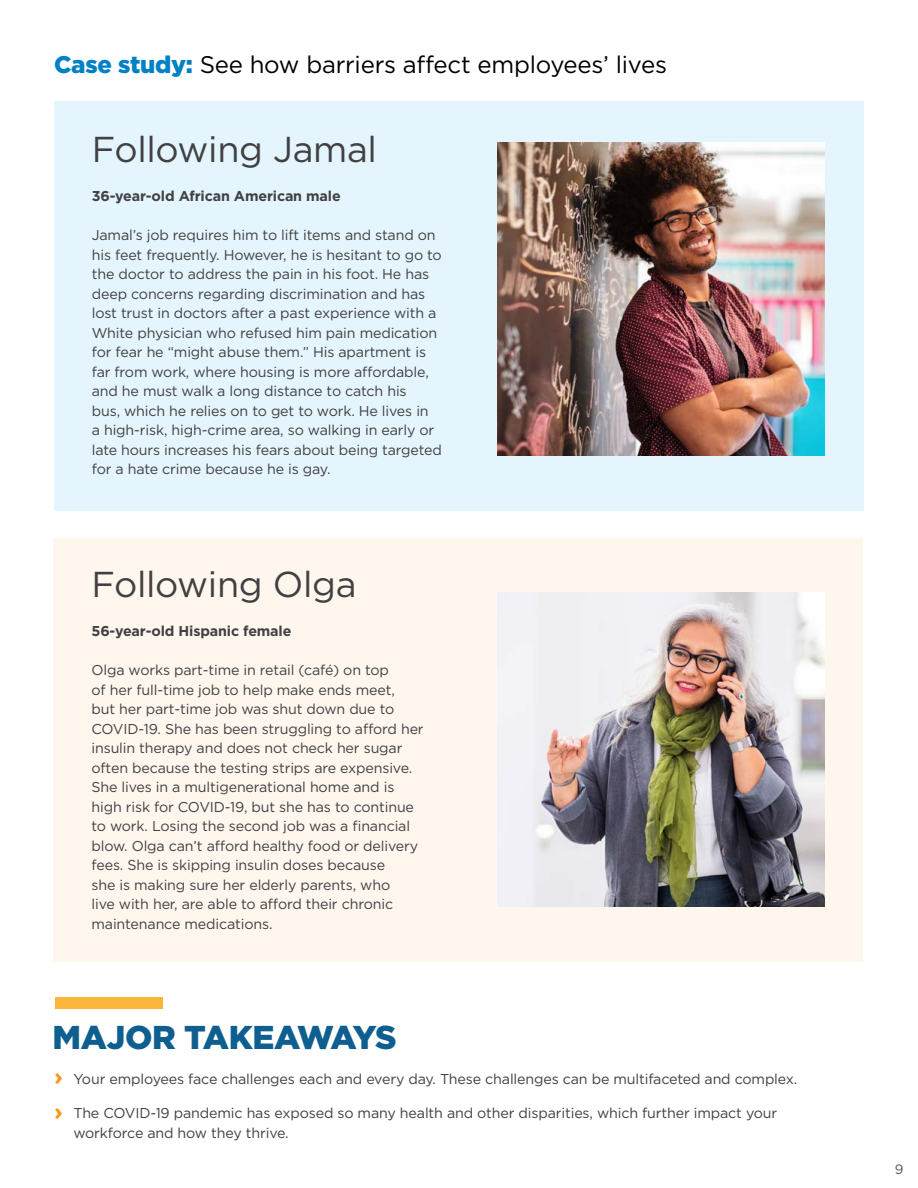
<style>
.page{position:relative;width:918px;height:1188px;background:#fff}
.page>*{position:absolute;margin:0;border:0;box-sizing:border-box;transform-origin:0 0}
.t1{font:36px "Gotham";letter-spacing:-.01em;color:#414042}
.t2{font:900 33px "Gotham";letter-spacing:-.01em;color:#0e5f8f}
.t3{font:24px "Gotham";letter-spacing:-.01em;color:#000}
.t4{font:14.25px/19.5px "Gotham";letter-spacing:-.01em;color:#414042}
.t5{font:700 14.25px "Gotham";letter-spacing:-.01em;color:#414042}
.t6{font:13.5px "Gotham";color:#58595b}
.s1{font-weight:900;color:#0081c6}
.s2{font-weight:700;font-size:24px;color:#f8971d}
</style>
<div class="page">
<div style="left:54px;top:102px;width:810px;height:409px;background:#e4f5fd"></div>
<img style="left:498px;top:143px;width:326px;height:313px">
<div style="left:54px;top:538px;width:809px;height:423px;background:#fff7ee"></div>
<img style="left:498px;top:593px;width:326px;height:313px">
<div style="left:55px;top:997px;width:107px;height:12px;background:#fcb53b"></div>
<h3 class="t3" style="left:54px;top:49px;width:615px"><span class="s1">Case study:</span> See how barriers affect employees’ lives</h3>
<h1 class="t1" style="left:92px;top:127px;width:287px">Following Jamal</h1>
<p class="t5" style="left:92px;top:187px;width:250px">36-year-old African American male</p>
<p class="t4" style="left:92px;top:225px;width:352px">Jamal’s job requires him to lift items and stand on his feet frequently. However, he is hesitant to go to the doctor to address the pain in his foot. He has deep concerns regarding discrimination and has lost trust in doctors after a past experience with a White physician who refused him pain medication for fear he “might abuse them.” His apartment is far from work, where housing is more affordable, and he must walk a long distance to catch his<br>bus, which he relies on to get to work. He lives in<br>a high-risk, high-crime area, so walking in early or late hours increases his fears about being targeted for a hate crime because he is gay.</p>
<h1 class="t1" style="left:92px;top:561px;width:267px">Following Olga</h1>
<p class="t5" style="left:92px;top:622px;width:202px">56-year-old Hispanic female</p>
<p class="t4" style="left:92px;top:660px;width:334px">Olga works part-time in retail (café) on top<br>of her full-time job to help make ends meet,<br>but her part-time job was shut down due to COVID-19. She has been struggling to afford her insulin therapy and does not check her sugar often because the testing strips are expensive.<br>She lives in a multigenerational home and is high risk for COVID-19, but she has to continue to work. Losing the second job was a financial blow. Olga can’t afford healthy food or delivery fees. She is skipping insulin doses because<br>she is making sure her elderly parents, who<br>live with her, are able to afford their chronic maintenance medications.</p>
<h2 class="t2" style="left:52px;top:1015px;width:346px">MAJOR TAKEAWAYS</h2>
<p class="t4" style="left:54px;top:1069px;width:745px"><span class="s2">›</span> Your employees face challenges each and every day. These challenges can be multifaceted and complex.</p>
<p class="t4" style="left:73px;top:1103px;width:705px;text-indent:-19px"><span class="s2">›</span> The COVID-19 pandemic has exposed so many health and other disparities, which further impact your workforce and how they thrive.</p>
<p class="t6" style="left:895px;top:1160px;width:10px">9</p>
</div>
